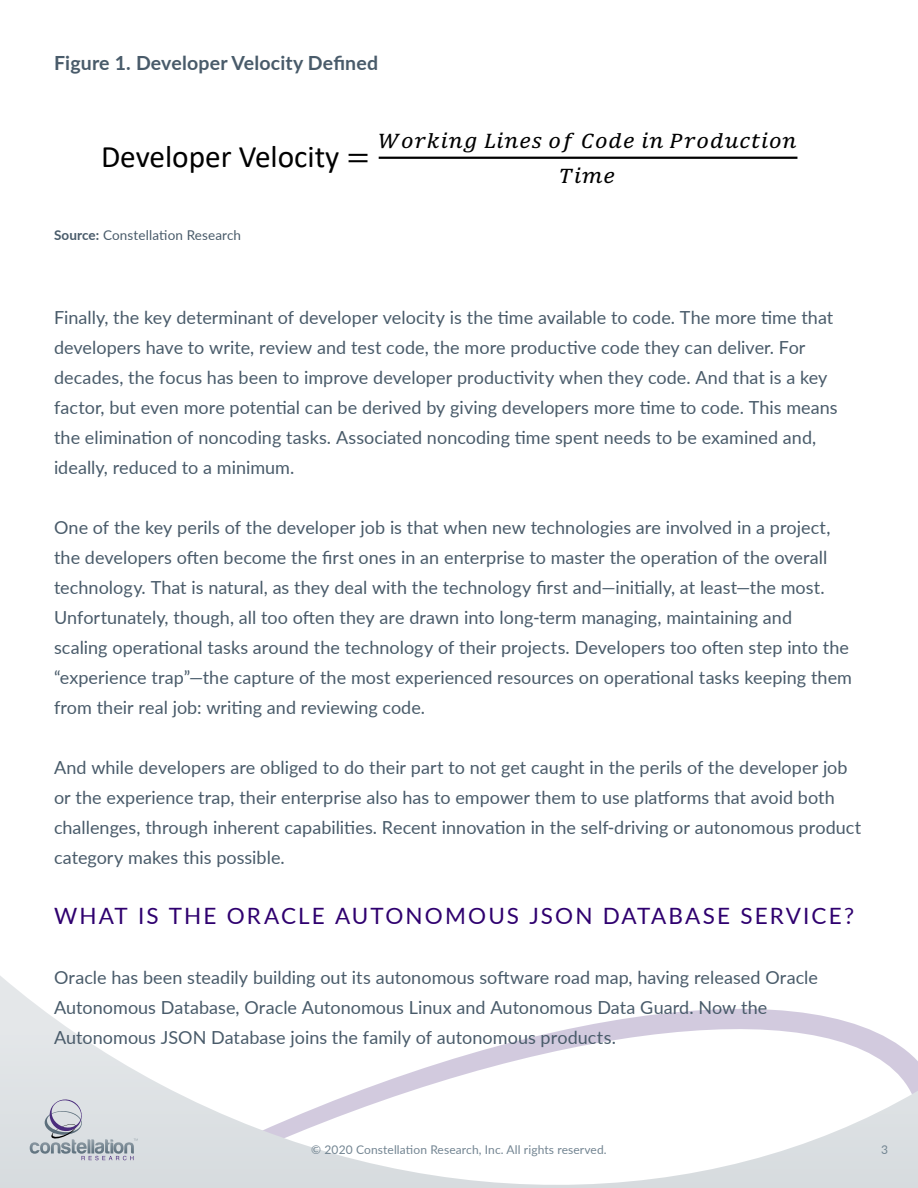
<style>
.page{position:relative;width:918px;height:1188px;background:#fff}
.page>*{position:absolute;margin:0;border:0;box-sizing:border-box;transform-origin:0 0}
.t1{font:31.35px "Calibri";color:#000}
.t2{font:22.5px "Lato";letter-spacing:.095em;color:#2f006f}
.t3{font:22.35px/34.2px "Cambria Math";color:#000;text-align:center}
.t4{font:700 19.5px "Lato";letter-spacing:.01em;color:#495b6a}
.t5{font:18px/30px "Lato";color:#495b6a}
.t6{font:13.5px "Lato";letter-spacing:.01em;color:#495b6a}
.t7{font:12px "Lato";letter-spacing:.01em;color:#738592}
.s1{font-family:"Cambria Math"}
.s2{font-weight:700}
</style>
<div class="page">
<svg style="left:0;top:976px;width:918px;height:212px"></svg>
<svg style="left:30px;top:1099px;width:108px;height:61px;background:#c6cbd2"></svg>
<svg style="left:379px;top:157px;width:418px;height:2px"></svg>
<p class="t4" style="left:54px;top:49px;width:326px">Figure 1. Developer Velocity Defined</p>
<h1 class="t1" style="left:101px;top:135px;width:270px">Developer Velocity <span class="s1">=</span></h1>
<p class="t3" style="left:379px;top:124px;width:420px">!"#$%&amp;' (%&amp;)* "+ ,"-) %&amp; .#"-/01%"&amp;<br>2%3)</p>
<p class="t6" style="left:54px;top:226px;width:189px"><span class="s2">Source:</span> Constellation Research</p>
<p class="t5" style="left:54px;top:302px;width:785px">Finally, the key determinant of developer velocity is the time available to code. The more time that developers have to write, review and test code, the more productive code they can deliver. For decades, the focus has been to improve developer productivity when they code. And that is a key factor, but even more potential can be derived by giving developers more time to code. This means the elimination of noncoding tasks. Associated noncoding time spent needs to be examined and, ideally, reduced to a minimum.</p>
<p class="t5" style="left:54px;top:512px;width:800px">One of the key perils of the developer job is that when new technologies are involved in a project, the developers often become the first ones in an enterprise to master the operation of the overall technology. That is natural, as they deal with the technology first and—initially, at least—the most.<br>Unfortunately, though, all too often they are drawn into long-term managing, maintaining and<br>scaling operational tasks around the technology of their projects. Developers too often step into the “experience trap”—the capture of the most experienced resources on operational tasks keeping them from their real job: writing and reviewing code.</p>
<p class="t5" style="left:54px;top:752px;width:809px">And while developers are obliged to do their part to not get caught in the perils of the developer job or the experience trap, their enterprise also has to empower them to use platforms that avoid both challenges, through inherent capabilities. Recent innovation in the self-driving or autonomous product category makes this possible.</p>
<p class="t2" style="left:54px;top:900px;width:802px">WHAT IS THE ORACLE AUTONOMOUS JSON DATABASE SERVICE?</p>
<p class="t5" style="left:54px;top:962px;width:766px">Oracle has been steadily building out its autonomous software road map, having released Oracle<br>Autonomous Database, Oracle Autonomous Linux and Autonomous Data Guard. Now the<br>Autonomous JSON Database joins the family of autonomous products.</p>
<p class="t7" style="left:311px;top:1141px;width:297px">© 2020 Constellation Research, Inc. All rights reserved.</p>
<p class="t7" style="left:881px;top:1141px;width:8px">3</p>
</div>
